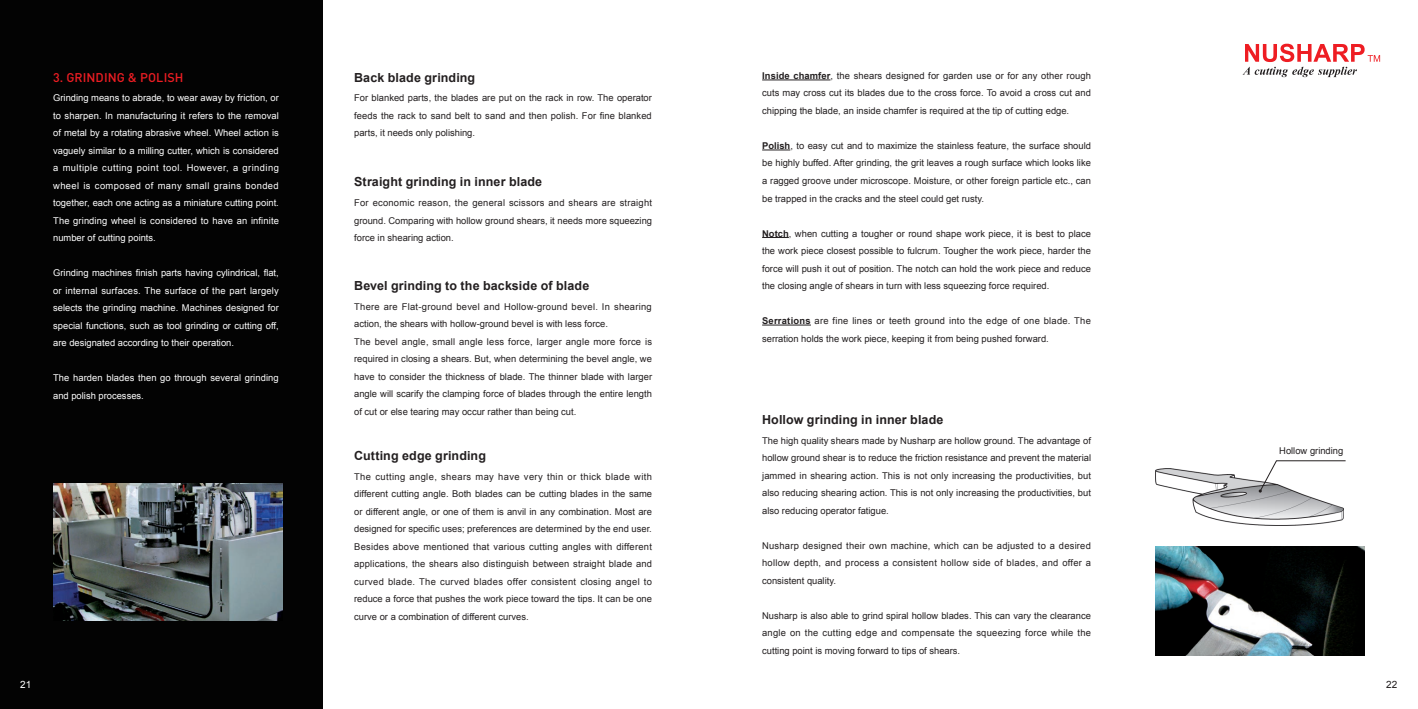
<style>
.page{position:relative;width:1418px;height:709px;background:#fff}
.page>*{position:absolute;margin:0;border:0;box-sizing:border-box;transform-origin:0 0}
.t1{font:700 12.5px "Arial";letter-spacing:.01em;color:#231f20}
.t2{font:500 12.5px "DIN Pro";letter-spacing:.005em;color:#ee1d23}
.t3{font:10px "Arial";color:#fff}
.t4{font:10px "Arial";color:#231f20}
.t5{font:9.38px/17.5px "Arial";color:#231f20;text-align:justify}
.t6{font:9.38px/17.5px "Arial";color:#fff;text-align:justify}
.s1{font-weight:700}
</style>
<div class="page">
<div style="left:0;top:0;width:322px;height:709px;background:#030303"></div>
<hr style="left:762px;top:79px;width:68px;height:1px;background:#231f20">
<svg style="left:762px;top:149px;width:28px;height:1px"></svg>
<svg style="left:762px;top:237px;width:26px;height:1px"></svg>
<hr style="left:762px;top:324px;width:49px;height:1px;background:#231f20">
<img style="left:1155px;top:546px;width:209px;height:110px">
<img style="left:53px;top:484px;width:229px;height:137px">
<img style="left:1155px;top:468px;width:188px;height:57px">
<svg style="left:1258px;top:460px;width:88px;height:32px"></svg>
<svg style="left:1242px;top:44px;width:137px;height:33px"></svg>
<h1 class="t2" style="left:53px;top:67px;width:132px">3. GRINDING &amp; POLISH</h1>
<p class="t6" style="left:53px;top:89px;width:227px">Grinding means to abrade, to wear away by friction, or to sharpen. In manufacturing it refers to the removal of metal by a rotating abrasive wheel. Wheel action is vaguely similar to a milling cutter, which is considered a multiple cutting point tool. However, a grinding wheel is composed of many small grains bonded together, each one acting as a miniature cutting point.<br>The grinding wheel is considered to have an infinite number of cutting points.</p>
<p class="t6" style="left:53px;top:264px;width:227px">Grinding machines finish parts having cylindrical, flat, or internal surfaces. The surface of the part largely selects the grinding machine. Machines designed for special functions, such as tool grinding or cutting off, are designated according to their operation.</p>
<p class="t6" style="left:53px;top:369px;width:227px">The harden blades then go through several grinding and polish processes.</p>
<h1 class="t1" style="left:354px;top:69px;width:123px">Back blade grinding</h1>
<p class="t5" style="left:354px;top:89px;width:299px">For blanked parts, the blades are put on the rack in row. The operator feeds the rack to sand belt to sand and then polish. For fine blanked parts, it needs only polishing.</p>
<h1 class="t1" style="left:354px;top:174px;width:189px">Straight grinding in inner blade</h1>
<p class="t5" style="left:354px;top:194px;width:299px">For economic reason, the general scissors and shears are straight ground. Comparing with hollow ground shears, it needs more squeezing force in shearing action.</p>
<h1 class="t1" style="left:354px;top:277px;width:237px">Bevel grinding to the backside of blade</h1>
<p class="t5" style="left:354px;top:298px;width:299px;text-align:left">There are Flat-ground bevel and Hollow-ground bevel. In shearing action, the shears with hollow-ground bevel is with less force.<br>The bevel angle, small angle less force, larger angle more force is required in closing a shears. But, when determining the bevel angle, we have to consider the thickness of blade. The thinner blade with larger angle will scarify the clamping force of blades through the entire length of cut or else tearing may occur rather than being cut.</p>
<p class="t5" style="left:762px;top:67px;width:330px"><span class="s1">Inside chamfer</span>, the shears designed for garden use or for any other rough cuts may cross cut its blades due to the cross force. To avoid a cross cut and chipping the blade, an inside chamfer is required at the tip of cutting edge.</p>
<p class="t5" style="left:762px;top:137px;width:330px"><span class="s1">Polish</span>, to easy cut and to maximize the stainless feature, the surface should be highly buffed. After grinding, the grit leaves a rough surface which looks like a ragged groove under microscope. Moisture, or other foreign particle etc., can be trapped in the cracks and the steel could get rusty.</p>
<p class="t5" style="left:762px;top:224px;width:330px"><span class="s1">Notch</span>, when cutting a tougher or round shape work piece, it is best to place the work piece closest possible to fulcrum. Tougher the work piece, harder the force will push it out of position. The notch can hold the work piece and reduce the closing angle of shears in turn with less squeezing force required.</p>
<p class="t5" style="left:762px;top:312px;width:330px"><span class="s1">Serrations</span> are fine lines or teeth ground into the edge of one blade. The serration holds the work piece, keeping it from being pushed forward.</p>
<h1 class="t1" style="left:762px;top:411px;width:183px">Hollow grinding in inner blade</h1>
<p class="t5" style="left:762px;top:432px;width:330px">The high quality shears made by Nusharp are hollow ground. The advantage of hollow ground shear is to reduce the friction resistance and prevent the material jammed in shearing action. This is not only increasing the productivities, but also reducing shearing action. This is not only increasing the productivities, but also reducing operator fatigue.</p>
<p class="t5" style="left:762px;top:537px;width:330px">Nusharp designed their own machine, which can be adjusted to a desired hollow depth, and process a consistent hollow side of blades, and offer a consistent quality.</p>
<p class="t5" style="left:762px;top:607px;width:330px">Nusharp is also able to grind spiral hollow blades. This can vary the clearance angle on the cutting edge and compensate the squeezing force while the cutting point is moving forward to tips of shears.</p>
<h1 class="t1" style="left:354px;top:447px;width:133px">Cutting edge grinding</h1>
<p class="t5" style="left:1279px;top:442px;width:66px">Hollow grinding</p>
<p class="t5" style="left:354px;top:467px;width:299px">The cutting angle, shears may have very thin or thick blade with different cutting angle. Both blades can be cutting blades in the same or different angle, or one of them is anvil in any combination. Most are designed for specific uses; preferences are determined by the end user.<br>Besides above mentioned that various cutting angles with different applications, the shears also distinguish between straight blade and curved blade. The curved blades offer consistent closing angel to reduce a force that pushes the work piece toward the tips. It can be one curve or a combination of different curves.</p>
<p class="t3" style="left:20px;top:677px;width:13px">21</p>
<p class="t4" style="left:1385px;top:677px;width:13px">22</p>
</div>
